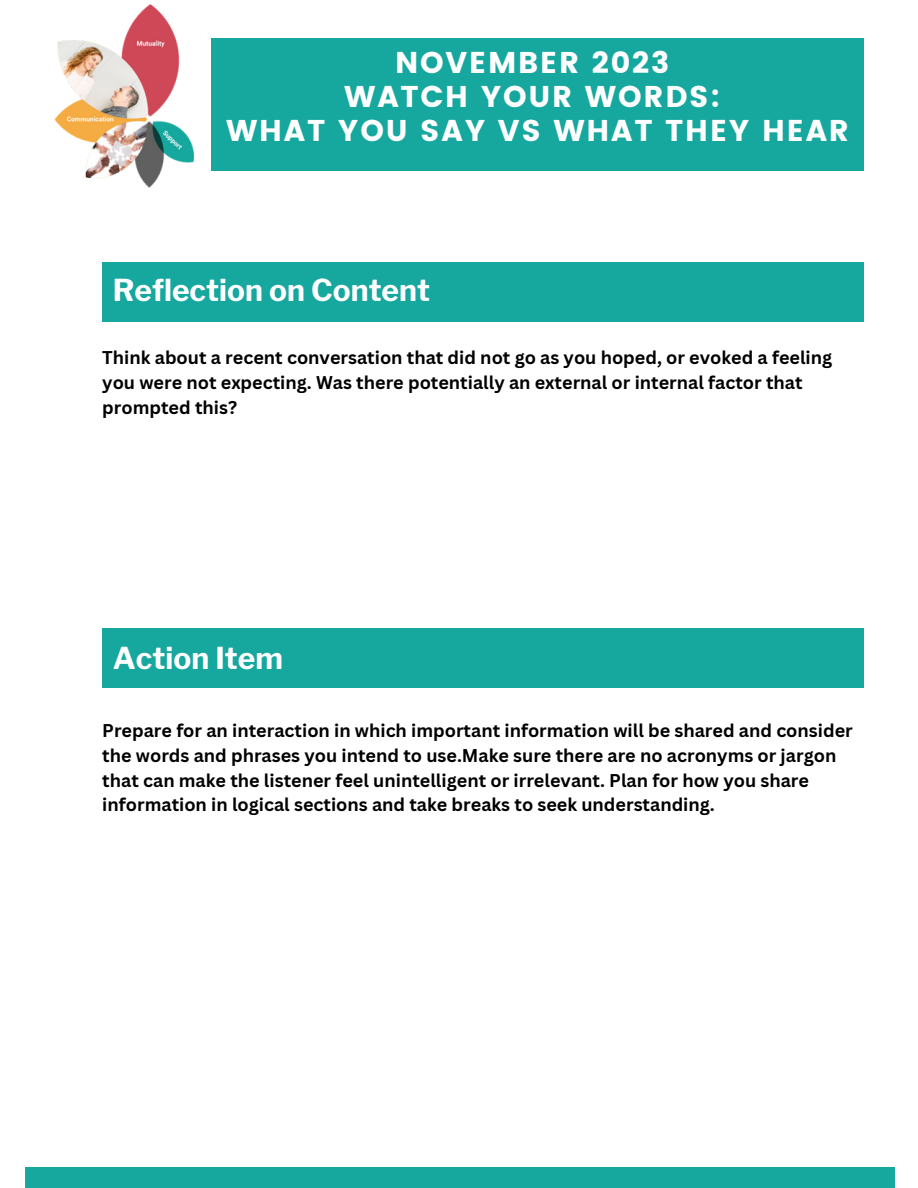
<style>
.page{position:relative;width:918px;height:1188px;background:#fff}
.page>*{position:absolute;margin:0;border:0;box-sizing:border-box;transform-origin:0 0}
.t1{font:30px "Poppins";letter-spacing:.06em;color:#fff}
.t2{font:700 30px "Libre Franklin";color:#fff}
.t3{font:700 18px/24.8px "Canva Sans";color:#000}
</style>
<div class="page">
<div style="left:211px;top:39px;width:653px;height:132px;background:#16a89e"></div>
<div style="left:25px;top:1167px;width:870px;height:21px;background:#16a89e"></div>
<img style="left:54px;top:4px;width:158px;height:184px">
<div style="left:102px;top:262px;width:762px;height:60px;background:#16a89e"></div>
<div style="left:102px;top:628px;width:762px;height:60px;background:#16a89e"></div>
<p class="t1" style="left:395px;top:45px;width:276px">NOVEMBER 2023</p>
<p class="t1" style="left:344px;top:79px;width:377px">WATCH YOUR WORDS:</p>
<p class="t1" style="left:226px;top:113px;width:624px">WHAT YOU SAY VS WHAT THEY HEAR</p>
<p class="t2" style="left:113px;top:272px;width:319px">Reflection on Content</p>
<p class="t3" style="left:102px;top:345px;width:731px">Think about a recent conversation that did not go as you hoped, or evoked a feeling you were not expecting. Was there potentially an external or internal factor that prompted this?</p>
<p class="t2" style="left:113px;top:640px;width:172px">Action Item</p>
<p class="t3" style="left:102px;top:718px;width:752px">Prepare for an interaction in which important information will be shared and consider the words and phrases you intend to use.Make sure there are no acronyms or jargon that can make the listener feel unintelligent or irrelevant. Plan for how you share information in logical sections and take breaks to seek understanding.</p>
</div>
